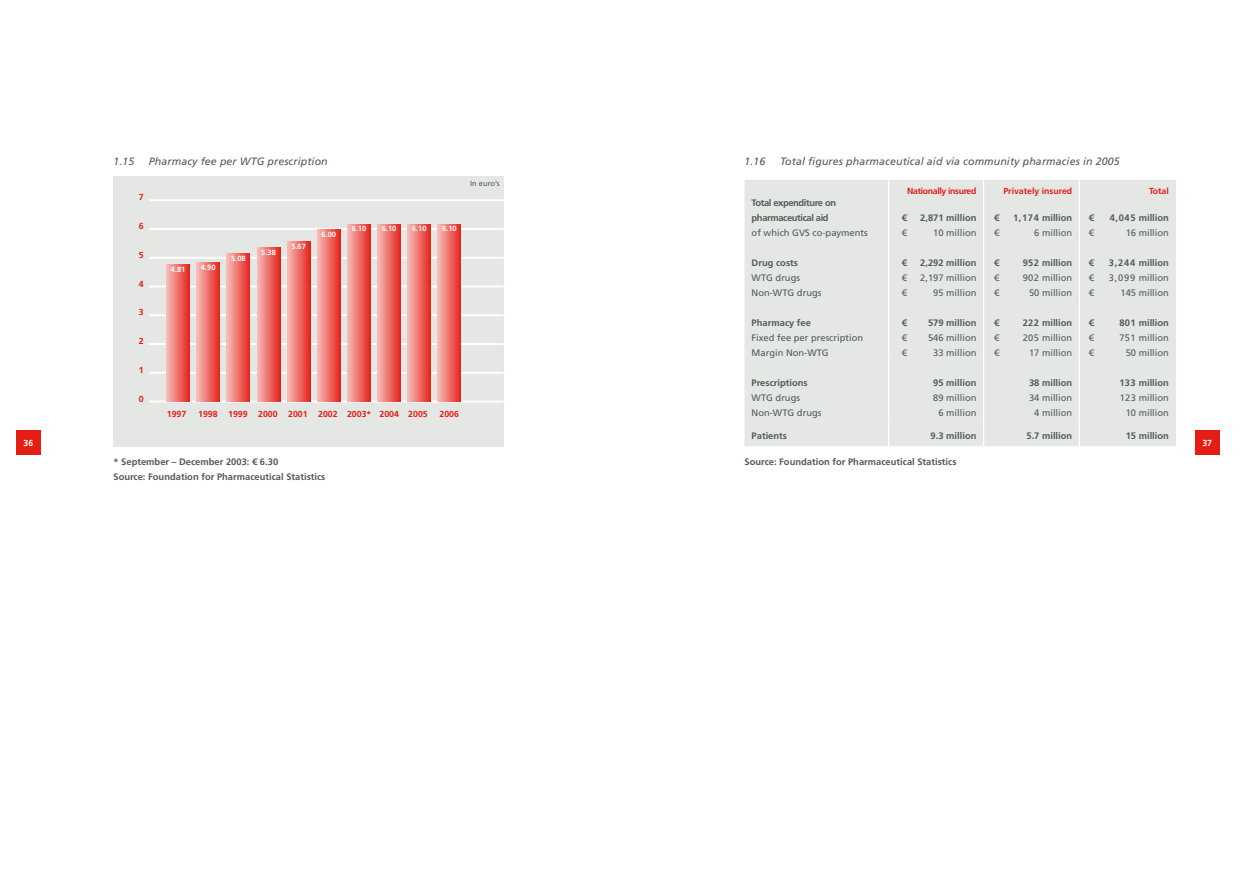
<style>
.page{position:relative;width:1248px;height:886px;background:#fff}
.page>*{position:absolute;margin:0;border:0;box-sizing:border-box;transform-origin:0 0}
.t1{font:italic 10.62px "Frutiger LT Std";letter-spacing:.01em;color:#525c53}
.t2{font:700 9.38px/15px "Frutiger LT Std";color:#525c53}
.t3{font:9.38px/15px "Frutiger LT Std";color:#525c53}
.t4{font:700 9.38px/15px "Frutiger LT Std";letter-spacing:-.04em;color:#525c53}
.t5{font:700 8.75px "Frutiger LT Std";color:#e41e14}
.t6{font:700 8.75px "Frutiger LT Std";letter-spacing:-.04em;color:#e41e14}
.t7{font:700 8.75px "Frutiger LT Std";color:#fff}
.t8{font:700 7.5px "Frutiger LT Std";color:#fff}
.t9{font:7.5px "Frutiger LT Std";color:#525c53}
</style>
<div class="page">
<div style="left:16px;top:431px;width:25px;height:24px;background:#e41e14"></div>
<div style="left:1194px;top:431px;width:25px;height:24px;background:#e41e14"></div>
<div style="left:744px;top:180px;width:431px;height:266px;background:#e5e7e5"></div>
<svg style="left:887px;top:180px;width:2px;height:14px"></svg>
<svg style="left:982px;top:180px;width:2px;height:14px"></svg>
<svg style="left:1078px;top:180px;width:1px;height:14px"></svg>
<hr style="left:887px;top:194px;width:2px;height:42px;background:#fff">
<hr style="left:982px;top:194px;width:2px;height:42px;background:#fff">
<hr style="left:1078px;top:194px;width:1px;height:42px;background:#fff">
<hr style="left:887px;top:236px;width:2px;height:60px;background:#fff">
<hr style="left:982px;top:236px;width:2px;height:60px;background:#fff">
<hr style="left:1078px;top:236px;width:1px;height:60px;background:#fff">
<hr style="left:887px;top:296px;width:2px;height:60px;background:#fff">
<hr style="left:982px;top:296px;width:2px;height:60px;background:#fff">
<hr style="left:1078px;top:296px;width:1px;height:60px;background:#fff">
<hr style="left:887px;top:356px;width:2px;height:60px;background:#fff">
<hr style="left:982px;top:356px;width:2px;height:60px;background:#fff">
<hr style="left:1078px;top:356px;width:1px;height:60px;background:#fff">
<hr style="left:887px;top:416px;width:2px;height:30px;background:#fff">
<hr style="left:982px;top:416px;width:2px;height:30px;background:#fff">
<hr style="left:1078px;top:416px;width:1px;height:30px;background:#fff">
<div style="left:113px;top:176px;width:390px;height:270px;background:#e5e7e5"></div>
<hr style="left:149px;top:401px;width:354px;height:1px;background:#fff">
<hr style="left:149px;top:372px;width:354px;height:2px;background:#fff">
<hr style="left:149px;top:343px;width:354px;height:2px;background:#fff">
<hr style="left:149px;top:314px;width:354px;height:2px;background:#fff">
<hr style="left:149px;top:286px;width:354px;height:1px;background:#fff">
<hr style="left:149px;top:257px;width:354px;height:2px;background:#fff">
<hr style="left:149px;top:228px;width:354px;height:2px;background:#fff">
<hr style="left:149px;top:199px;width:354px;height:2px;background:#fff">
<div style="left:407px;top:224px;width:24px;height:177px;background:linear-gradient(to right,#f7c1be,#e62b22)"></div>
<svg style="left:347px;top:224px;width:23px;height:177px;background:#ee736d"></svg>
<svg style="left:317px;top:230px;width:23px;height:171px;background:#ee736c"></svg>
<svg style="left:257px;top:247px;width:23px;height:154px;background:#ee716a"></svg>
<svg style="left:227px;top:254px;width:23px;height:147px;background:#ed7069"></svg>
<svg style="left:197px;top:262px;width:23px;height:139px;background:#ed6f69"></svg>
<svg style="left:167px;top:265px;width:23px;height:136px;background:#ed6e68"></svg>
<svg style="left:287px;top:241px;width:23px;height:160px;background:#ee726b"></svg>
<svg style="left:377px;top:224px;width:23px;height:177px;background:#ee746e"></svg>
<svg style="left:438px;top:224px;width:23px;height:177px;background:#ed7069"></svg>
<p class="t1" style="left:113px;top:155px;width:22px">1.15</p>
<p class="t1" style="left:149px;top:155px;width:180px">Pharmacy fee per WTG prescription</p>
<p class="t5" style="left:139px;top:192px;width:5px">7</p>
<p class="t5" style="left:139px;top:221px;width:6px">6</p>
<p class="t5" style="left:139px;top:250px;width:6px">5</p>
<p class="t5" style="left:139px;top:279px;width:6px">4</p>
<p class="t5" style="left:139px;top:307px;width:6px">3</p>
<p class="t5" style="left:139px;top:336px;width:6px">2</p>
<p class="t5" style="left:139px;top:365px;width:6px">1</p>
<p class="t5" style="left:139px;top:394px;width:6px">0</p>
<p class="t8" style="left:171px;top:265px;width:16px">4.81</p>
<p class="t8" style="left:201px;top:263px;width:16px">4.90</p>
<p class="t8" style="left:231px;top:254px;width:16px">5.08</p>
<p class="t8" style="left:261px;top:248px;width:16px">5.38</p>
<p class="t8" style="left:291px;top:242px;width:12px">5.67</p>
<p class="t8" style="left:321px;top:230px;width:16px">6.00</p>
<p class="t8" style="left:351px;top:224px;width:16px">6.10</p>
<p class="t8" style="left:412px;top:224px;width:16px">6.10</p>
<p class="t8" style="left:382px;top:224px;width:16px">6.10</p>
<p class="t8" style="left:442px;top:224px;width:16px">6.10</p>
<p class="t5" style="left:167px;top:408px;width:10px">1997</p>
<p class="t5" style="left:198px;top:408px;width:10px">1998</p>
<p class="t5" style="left:228px;top:408px;width:10px">1999</p>
<p class="t5" style="left:258px;top:408px;width:171px">2000 2001 2002 2003* 2004 2005</p>
<p class="t5" style="left:439px;top:408px;width:20px">2006</p>
<p class="t9" style="left:470px;top:179px;width:31px">In euro’s</p>
<p class="t1" style="left:744px;top:155px;width:22px">1.16</p>
<p class="t1" style="left:780px;top:155px;width:341px">Total figures pharmaceutical aid via community pharmacies in 2005</p>
<p class="t6" style="left:907px;top:186px;width:71px">Nationally insured</p>
<p class="t5" style="left:1003px;top:186px;width:70px">Privately insured</p>
<p class="t5" style="left:1148px;top:186px;width:21px">Total</p>
<p class="t4" style="left:751px;top:195px;width:86px">Total expenditure on pharmaceutical aid</p>
<p class="t3" style="left:751px;top:225px;width:118px">of which GVS co-payments</p>
<p class="t2" style="left:920px;top:210px;width:58px">2,871 million</p>
<p class="t3" style="left:933px;top:225px;width:45px">10 million</p>
<p class="t2" style="left:1013px;top:210px;width:61px">1,174 million</p>
<p class="t3" style="left:1034px;top:225px;width:40px">6 million</p>
<p class="t2" style="left:1109px;top:210px;width:61px">4,045 million</p>
<p class="t3" style="left:1125px;top:225px;width:45px">16 million</p>
<p class="t2" style="left:901px;top:210px;width:7px">€</p>
<p class="t3" style="left:901px;top:225px;width:7px">€</p>
<p class="t2" style="left:994px;top:210px;width:7px">€</p>
<p class="t3" style="left:994px;top:225px;width:7px">€</p>
<p class="t2" style="left:1088px;top:210px;width:7px">€</p>
<p class="t3" style="left:1088px;top:225px;width:7px">€</p>
<p class="t2" style="left:751px;top:255px;width:48px">Drug costs</p>
<p class="t3" style="left:751px;top:270px;width:71px">WTG drugs<br>Non-WTG drugs</p>
<p class="t2" style="left:901px;top:255px;width:7px">€</p>
<p class="t3" style="left:901px;top:270px;width:7px">€ €</p>
<p class="t2" style="left:920px;top:255px;width:58px">2,292 million</p>
<p class="t3" style="left:920px;top:270px;width:58px;text-align:right">2,197 million<br>95 million</p>
<p class="t2" style="left:994px;top:255px;width:7px">€</p>
<p class="t3" style="left:994px;top:270px;width:7px">€ €</p>
<p class="t2" style="left:1022px;top:255px;width:51px">952 million</p>
<p class="t3" style="left:1022px;top:270px;width:51px;text-align:right">902 million<br>50 million</p>
<p class="t2" style="left:1088px;top:255px;width:7px">€</p>
<p class="t3" style="left:1088px;top:270px;width:7px">€ €</p>
<p class="t2" style="left:1108px;top:255px;width:62px">3,244 million</p>
<p class="t3" style="left:1108px;top:270px;width:62px;text-align:right">3,099 million<br>145 million</p>
<p class="t2" style="left:751px;top:315px;width:61px">Pharmacy fee</p>
<p class="t3" style="left:751px;top:330px;width:113px">Fixed fee per prescription<br>Margin Non-WTG</p>
<p class="t2" style="left:901px;top:315px;width:7px">€</p>
<p class="t3" style="left:901px;top:330px;width:7px">€ €</p>
<p class="t2" style="left:927px;top:315px;width:50px">579 million</p>
<p class="t3" style="left:927px;top:330px;width:50px;text-align:center">546 million<br>33 million</p>
<p class="t2" style="left:994px;top:315px;width:7px">€</p>
<p class="t3" style="left:994px;top:330px;width:7px">€ €</p>
<p class="t2" style="left:1022px;top:315px;width:51px">222 million</p>
<p class="t3" style="left:1022px;top:330px;width:51px;text-align:right">205 million<br>17 million</p>
<p class="t2" style="left:1088px;top:315px;width:7px">€</p>
<p class="t3" style="left:1088px;top:330px;width:7px">€ €</p>
<p class="t2" style="left:1119px;top:315px;width:51px">801 million</p>
<p class="t3" style="left:1119px;top:330px;width:51px;text-align:right">751 million<br>50 million</p>
<p class="t2" style="left:751px;top:375px;width:58px">Prescriptions</p>
<p class="t3" style="left:751px;top:390px;width:71px">WTG drugs<br>Non-WTG drugs</p>
<p class="t2" style="left:933px;top:375px;width:45px">95 million</p>
<p class="t3" style="left:933px;top:390px;width:45px;text-align:center">89 million<br>6 million</p>
<p class="t2" style="left:1028px;top:375px;width:45px">38 million</p>
<p class="t3" style="left:1028px;top:390px;width:45px;text-align:center">34 million<br>4 million</p>
<p class="t2" style="left:1119px;top:375px;width:51px">133 million</p>
<p class="t3" style="left:1119px;top:390px;width:51px;text-align:right">123 million<br>10 million</p>
<p class="t2" style="left:751px;top:428px;width:37px">Patients</p>
<p class="t2" style="left:930px;top:428px;width:47px">9.3 million</p>
<p class="t2" style="left:1026px;top:428px;width:47px">5.7 million</p>
<p class="t2" style="left:1125px;top:428px;width:45px">15 million</p>
<p class="t2" style="left:744px;top:454px;width:213px">Source: Foundation for Pharmaceutical Statistics</p>
<p class="t7" style="left:23px;top:438px;width:10px">36</p>
<p class="t7" style="left:1202px;top:438px;width:10px">37</p>
<p class="t2" style="left:113px;top:454px;width:213px">* September – December 2003: € 6.30<br>Source: Foundation for Pharmaceutical Statistics</p>
</div>
